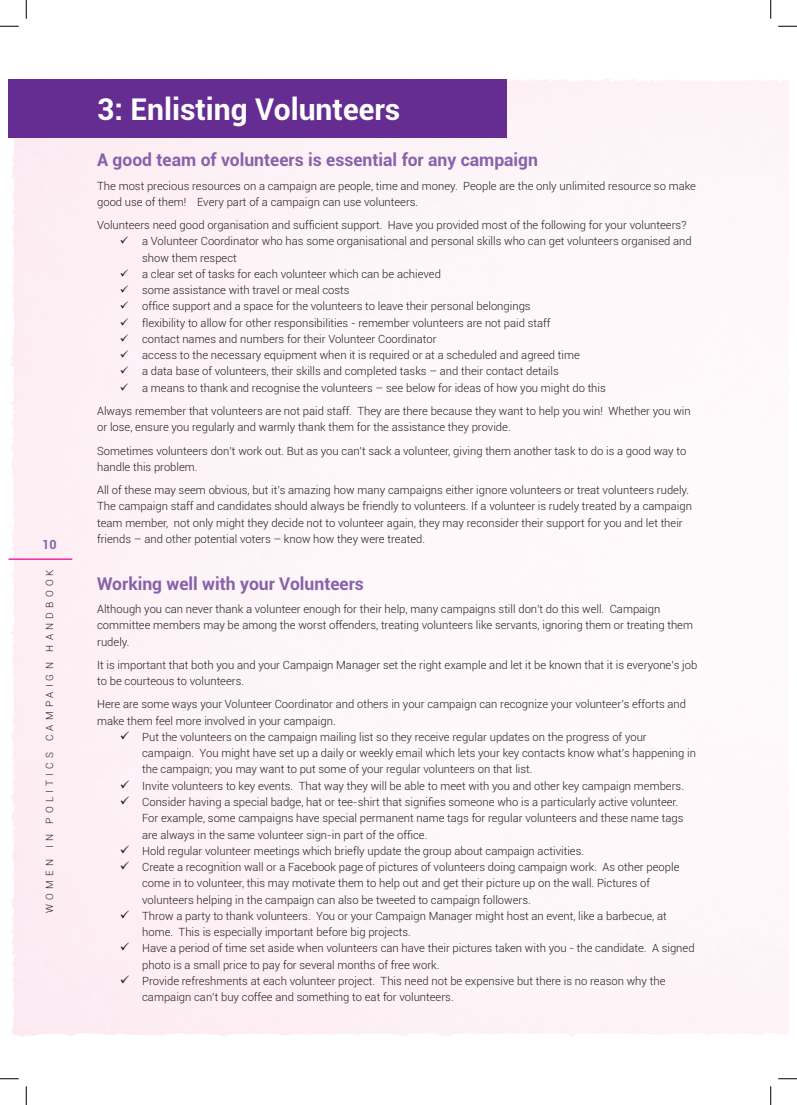
<style>
.page{position:relative;width:797px;height:1105px;background:#fff}
.page>*{position:absolute;margin:0;border:0;box-sizing:border-box;transform-origin:0 0}
.t1{font:700 30px "Roboto";color:#fff}
.t2{font:700 17.5px "Roboto";color:#8762aa}
.t3{font:700 12.5px "Roboto";color:#8762aa}
.t4{font:300 11.25px/16.2px "Roboto";color:#231f20}
.t5{font:300 10px "Roboto";letter-spacing:.42em;color:#231f20}
</style>
<div class="page">
<div style="left:10px;top:78px;width:778px;height:959px;background:#fdf5f9"></div>
<hr style="left:9px;top:558px;width:63px;height:2px;background:#ed028c">
<div style="left:9px;top:79px;width:497px;height:59px;background:#652d91"></div>
<svg style="left:0;top:25px;width:19px;height:2px"></svg>
<svg style="left:778px;top:25px;width:19px;height:2px"></svg>
<svg style="left:0;top:1078px;width:19px;height:1px"></svg>
<svg style="left:778px;top:1078px;width:19px;height:1px"></svg>
<svg style="left:25px;top:0;width:2px;height:19px"></svg>
<svg style="left:25px;top:1086px;width:2px;height:19px"></svg>
<svg style="left:770px;top:0;width:1px;height:19px"></svg>
<svg style="left:770px;top:1086px;width:1px;height:19px"></svg>
<svg style="left:128px;top:245px;width:12px;height:1px"></svg>
<svg style="left:128px;top:278px;width:12px;height:1px"></svg>
<svg style="left:128px;top:294px;width:12px;height:1px"></svg>
<svg style="left:128px;top:310px;width:12px;height:1px"></svg>
<svg style="left:128px;top:327px;width:12px;height:1px"></svg>
<svg style="left:128px;top:343px;width:12px;height:1px"></svg>
<svg style="left:128px;top:359px;width:12px;height:1px"></svg>
<svg style="left:128px;top:375px;width:12px;height:1px"></svg>
<svg style="left:128px;top:392px;width:12px;height:1px"></svg>
<svg style="left:129px;top:741px;width:13px;height:1px"></svg>
<svg style="left:129px;top:790px;width:13px;height:1px"></svg>
<svg style="left:129px;top:806px;width:13px;height:1px"></svg>
<svg style="left:129px;top:855px;width:13px;height:1px"></svg>
<svg style="left:129px;top:871px;width:13px;height:1px"></svg>
<svg style="left:129px;top:920px;width:13px;height:1px"></svg>
<svg style="left:129px;top:952px;width:13px;height:1px"></svg>
<svg style="left:129px;top:985px;width:13px;height:1px"></svg>
<p class="t3" style="left:42px;top:536px;width:16px">10</p>
<p class="t5" style="left:43px;top:913px;width:345px;rotate:-90deg">Women in Politics C ampaign Handbook</p>
<h1 class="t1" style="left:97px;top:88px;width:305px">3: Enlisting Volunteers</h1>
<h2 class="t2" style="left:97px;top:148px;width:442px">A good team of volunteers is essential for any campaign</h2>
<p class="t4" style="left:97px;top:177px;width:600px">The most precious resources on a campaign are people, time and money. People are the only unlimited resource so make good use of them! Every part of a campaign can use volunteers.</p>
<p class="t4" style="left:97px;top:217px;width:590px">Volunteers need good organisation and sufficient support. Have you provided most of the following for your volunteers?</p>
<p class="t4" style="left:142px;top:233px;width:551px;text-indent:-22px">✓ a Volunteer Coordinator who has some organisational and personal skills who can get volunteers organised and show them respect</p>
<p class="t4" style="left:120px;top:265px;width:323px">✓ a clear set of tasks for each volunteer which can be achieved</p>
<p class="t4" style="left:120px;top:282px;width:231px">✓ some assistance with travel or meal costs</p>
<p class="t4" style="left:120px;top:298px;width:412px">✓ office support and a space for the volunteers to leave their personal belongings</p>
<p class="t4" style="left:120px;top:314px;width:432px">✓ flexibility to allow for other responsibilities - remember volunteers are not paid staff</p>
<p class="t4" style="left:120px;top:330px;width:318px">✓ contact names and numbers for their Volunteer Coordinator</p>
<p class="t4" style="left:120px;top:347px;width:461px">✓ access to the necessary equipment when it is required or at a scheduled and agreed time</p>
<p class="t4" style="left:120px;top:363px;width:440px">✓ a data base of volunteers, their skills and completed tasks – and their contact details</p>
<p class="t4" style="left:97px;top:376px;width:595px;line-height:23.4px;text-indent:22px">✓ a means to thank and recognise the volunteers – see below for ideas of how you might do this<br>Always remember that volunteers are not paid staff. They are there because they want to help you win! Whether you win</p>
<p class="t4" style="left:97px;top:415px;width:590px;line-height:23.4px">or lose, ensure you regularly and warmly thank them for the assistance they provide.<br>Sometimes volunteers don’t work out. But as you can’t sack a volunteer, giving them another task to do is a good way to</p>
<p class="t4" style="left:97px;top:455px;width:593px;line-height:23.4px">handle this problem.<br>All of these may seem obvious, but it’s amazing how many campaigns either ignore volunteers or treat volunteers rudely.</p>
<p class="t4" style="left:97px;top:498px;width:596px">The campaign staff and candidates should always be friendly to volunteers. If a volunteer is rudely treated by a campaign team member, not only might they decide not to volunteer again, they may reconsider their support for you and let their friends – and other potential voters – know how they were treated.</p>
<h2 class="t2" style="left:97px;top:571px;width:268px">Working well with your Volunteers</h2>
<p class="t4" style="left:97px;top:600px;width:597px">Although you can never thank a volunteer enough for their help, many campaigns still don’t do this well. Campaign committee members may be among the worst offenders, treating volunteers like servants, ignoring them or treating them rudely.</p>
<p class="t4" style="left:97px;top:656px;width:601px">It is important that both you and your Campaign Manager set the right example and let it be known that it is everyone’s job to be courteous to volunteers.</p>
<p class="t4" style="left:97px;top:696px;width:590px">Here are some ways your Volunteer Coordinator and others in your campaign can recognize your volunteer’s efforts and make them feel more involved in your campaign.</p>
<p class="t4" style="left:142px;top:728px;width:555px;text-indent:-22px">✓ Put the volunteers on the campaign mailing list so they receive regular updates on the progress of your campaign. You might have set up a daily or weekly email which lets your key contacts know what’s happening in the campaign; you may want to put some of your regular volunteers on that list.</p>
<p class="t4" style="left:120px;top:777px;width:566px">✓ I nvite volunteers to key events. That way they will be able to meet with you and other key campaign members.</p>
<p class="t4" style="left:142px;top:793px;width:542px;text-indent:-22px">✓ Consider having a special badge, hat or tee-shirt that signifies someone who is a particularly active volunteer.<br>For example, some campaigns have special permanent name tags for regular volunteers and these name tags are always in the same volunteer sign-in part of the office.</p>
<p class="t4" style="left:120px;top:842px;width:466px">✓ Hold regular volunteer meetings which briefly update the group about campaign activities.</p>
<p class="t4" style="left:142px;top:858px;width:539px;text-indent:-22px">✓ Create a recognition wall or a Facebook page of pictures of volunteers doing campaign work. As other people come in to volunteer, this may motivate them to help out and get their picture up on the wall. Pictures of volunteers helping in the campaign can also be tweeted to campaign followers.</p>
<p class="t4" style="left:142px;top:907px;width:526px;text-indent:-22px">✓ Throw a party to thank volunteers. You or your Campaign Manager might host an event, like a barbecue, at home. This is especially important before big projects.</p>
<p class="t4" style="left:142px;top:940px;width:554px;text-indent:-22px">✓ Have a period of time set aside when volunteers can have their pictures taken with you - the candidate. A signed photo is a small price to pay for several months of free work.</p>
<p class="t4" style="left:142px;top:972px;width:525px;text-indent:-22px">✓ Provide refreshments at each volunteer project. This need not be expensive but there is no reason why the campaign can’t buy coffee and something to eat for volunteers.</p>
</div>
